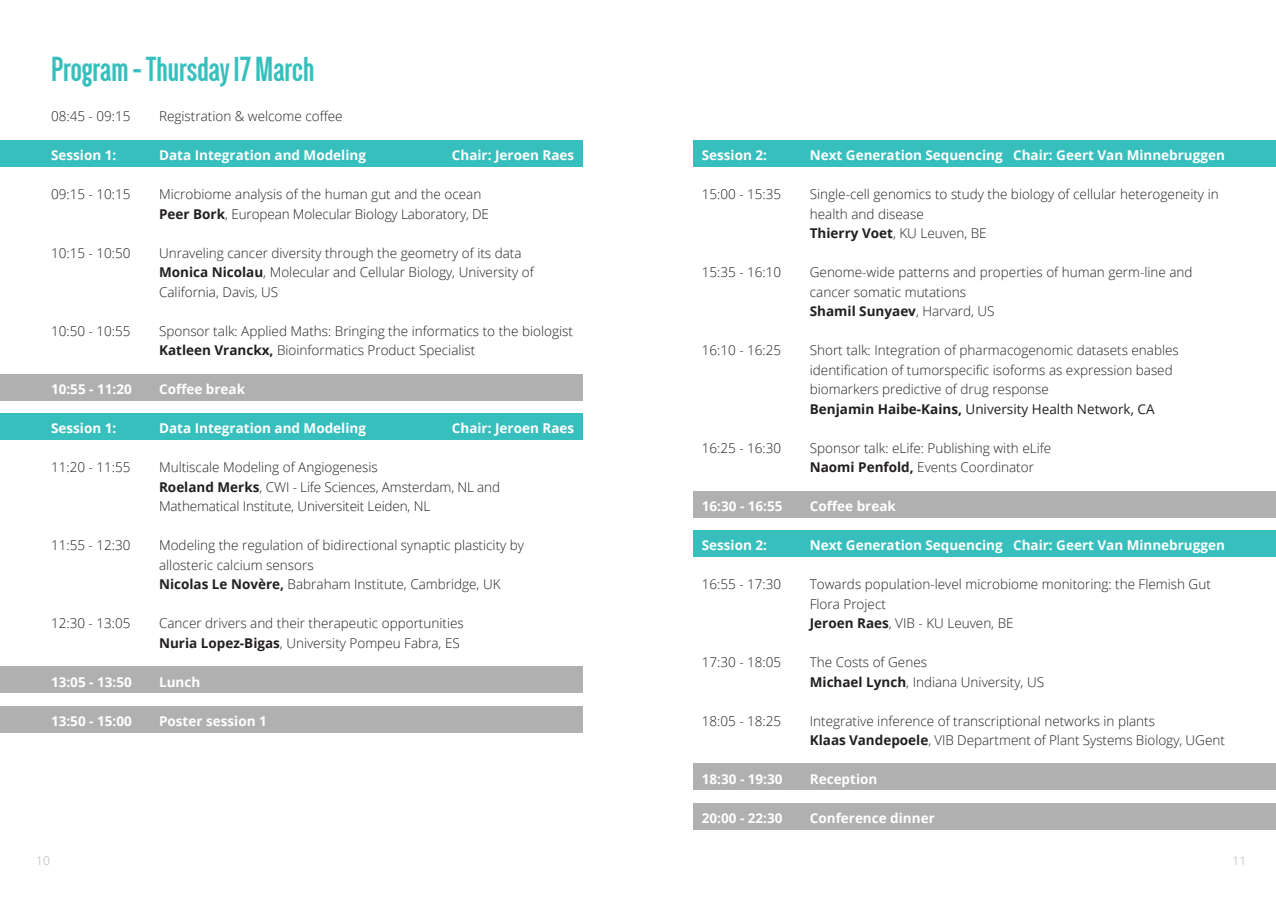
<style>
.page{position:relative;width:1276px;height:910px;background:#fff}
.page>*{position:absolute;margin:0;border:0;box-sizing:border-box;transform-origin:0 0}
.Abstract_Title{font:700 36px "Dense";color:#36bfbd}
.Lopende_tekst{font:300 13.5px/19.5px "Open Sans";color:#231f20}
.session_title{font:700 13.5px "Open Sans";color:#fff}
.session_title-2{font:300 13.5px "Open Sans";color:#231f20}
.session_title-3{font:13.5px "Open Sans";color:#231f20}
.session_title-4{font:700 13.5px "Open Sans";color:#231f20}
.t1{font:300 12px "Open Sans";color:#b0b0b0}
.s1{font-weight:700}
.s2{font-weight:300}
</style>
<div class="page">
<div style="left:0;top:375px;width:583px;height:26px;background:#b0b0b0"></div>
<div style="left:0;top:666px;width:583px;height:27px;background:#b0b0b0"></div>
<div style="left:0;top:706px;width:583px;height:27px;background:#b0b0b0"></div>
<div style="left:0;top:141px;width:583px;height:26px;background:#36bfbd"></div>
<div style="left:0;top:414px;width:583px;height:26px;background:#36bfbd"></div>
<div style="left:693px;top:763px;width:583px;height:27px;background:#b0b0b0"></div>
<div style="left:693px;top:491px;width:583px;height:27px;background:#b0b0b0"></div>
<div style="left:693px;top:803px;width:583px;height:27px;background:#b0b0b0"></div>
<div style="left:693px;top:141px;width:583px;height:26px;background:#36bfbd"></div>
<div style="left:693px;top:530px;width:583px;height:27px;background:#36bfbd"></div>
<p class="Abstract_Title" style="left:51px;top:51px;width:265px">Program - Thursday 17 March</p>
<p class="Lopende_tekst" style="left:51px;top:106px;width:81px">08:45 - 09:15</p>
<p class="Lopende_tekst" style="left:159px;top:106px;width:185px">Registration &amp; welcome coffee</p>
<p class="session_title" style="left:51px;top:146px;width:67px">Session 1:</p>
<p class="session_title" style="left:159px;top:146px;width:208px">Data Integration and Modeling</p>
<p class="session_title" style="left:452px;top:146px;width:124px">Chair: Jeroen Raes</p>
<p class="Lopende_tekst" style="left:51px;top:184px;width:81px">09:15 - 10:15</p>
<p class="Lopende_tekst" style="left:159px;top:184px;width:324px">Microbiome analysis of the human gut and the ocean</p>
<p class="Lopende_tekst" style="left:159px;top:203px;width:331px"><span class="s1">Peer Bork</span>, European Molecular Biology Laboratory, DE</p>
<p class="Lopende_tekst" style="left:51px;top:242px;width:81px">10:15 - 10:50</p>
<p class="Lopende_tekst" style="left:159px;top:242px;width:364px">Unraveling cancer diversity through the geometry of its data</p>
<p class="Lopende_tekst" style="left:159px;top:262px;width:376px"><span class="s1">Monica Nicolau</span>, Molecular and Cellular Biology, University of<br>California, Davis, US</p>
<p class="Lopende_tekst" style="left:51px;top:320px;width:81px">10:50 - 10:55</p>
<p class="Lopende_tekst" style="left:159px;top:320px;width:415px">Sponsor talk: Applied Maths: Bringing the informatics to the biologist<br><span class="s1">Katleen Vranckx,</span> Bioinformatics Product Specialist</p>
<p class="session_title" style="left:51px;top:380px;width:82px">10:55 - 11:20</p>
<p class="session_title" style="left:159px;top:380px;width:88px">Coffee break</p>
<p class="session_title" style="left:51px;top:419px;width:67px">Session 1:</p>
<p class="session_title" style="left:159px;top:419px;width:208px">Data Integration and Modeling</p>
<p class="session_title" style="left:452px;top:419px;width:124px">Chair: Jeroen Raes</p>
<p class="Lopende_tekst" style="left:51px;top:457px;width:81px">11:20 - 11:55</p>
<p class="Lopende_tekst" style="left:159px;top:457px;width:220px">Multiscale Modeling of Angiogenesis</p>
<p class="Lopende_tekst" style="left:159px;top:476px;width:342px"><span class="s1">Roeland Merks</span>, CWI - Life Sciences, Amsterdam, NL and<br>Mathematical Institute, Universiteit Leiden, NL</p>
<p class="Lopende_tekst" style="left:51px;top:535px;width:81px">11:55 - 12:30</p>
<p class="Lopende_tekst" style="left:159px;top:535px;width:366px">Modeling the regulation of bidirectional synaptic plasticity by allosteric calcium sensors</p>
<p class="Lopende_tekst" style="left:159px;top:574px;width:343px"><span class="s1">Nicolas Le Novère,</span> Babraham Institute, Cambridge, UK</p>
<p class="Lopende_tekst" style="left:51px;top:613px;width:81px">12:30 - 13:05</p>
<p class="Lopende_tekst" style="left:159px;top:613px;width:306px">Cancer drivers and their therapeutic opportunities</p>
<p class="Lopende_tekst" style="left:159px;top:632px;width:302px"><span class="s1">Nuria Lopez-Bigas</span>, University Pompeu Fabra, ES</p>
<p class="session_title" style="left:51px;top:672px;width:82px">13:05 - 13:50</p>
<p class="session_title" style="left:159px;top:672px;width:43px">Lunch</p>
<p class="session_title" style="left:51px;top:711px;width:82px">13:50 - 15:00</p>
<p class="session_title" style="left:159px;top:711px;width:109px">Poster session 1</p>
<p class="session_title" style="left:702px;top:146px;width:67px">Session 2:</p>
<p class="session_title" style="left:810px;top:146px;width:416px">Next Generation Sequencing Chair: Geert Van Minnebruggen</p>
<p class="Lopende_tekst" style="left:702px;top:184px;width:81px">15:00 - 15:35</p>
<p class="Lopende_tekst" style="left:810px;top:184px;width:410px">Single-cell genomics to study the biology of cellular heterogeneity in health and disease</p>
<p class="Lopende_tekst" style="left:810px;top:223px;width:178px"><span class="s1">Thierry Voet</span>, KU Leuven, BE</p>
<p class="Lopende_tekst" style="left:702px;top:262px;width:81px">15:35 - 16:10</p>
<p class="Lopende_tekst" style="left:810px;top:262px;width:384px">Genome-wide patterns and properties of human germ-line and cancer somatic mutations</p>
<p class="session_title-4" style="left:810px;top:302px;width:186px">Shamil Sunyaev<span class="s2">, Harvard, US</span></p>
<p class="Lopende_tekst" style="left:702px;top:340px;width:81px">16:10 - 16:25</p>
<p class="Lopende_tekst" style="left:810px;top:340px;width:370px">Short talk: Integration of pharmacogenomic datasets enables identification of tumorspecific isoforms as expression based biomarkers predictive of drug response</p>
<p class="session_title-3" style="left:810px;top:399px;width:346px"><span class="s1">Benjamin Haibe-Kains,</span> University Health Network, CA</p>
<p class="session_title-2" style="left:702px;top:438px;width:81px">16:25 - 16:30</p>
<p class="session_title-2" style="left:810px;top:438px;width:243px">Sponsor talk: eLife: Publishing with eLife</p>
<p class="session_title-2" style="left:810px;top:458px;width:226px"><span class="s1">Naomi Penfold,</span> Events Coordinator</p>
<p class="session_title" style="left:702px;top:497px;width:82px">16:30 - 16:55</p>
<p class="session_title" style="left:810px;top:497px;width:88px">Coffee break</p>
<p class="session_title" style="left:702px;top:536px;width:67px">Session 2:</p>
<p class="session_title" style="left:810px;top:536px;width:416px">Next Generation Sequencing Chair: Geert Van Minnebruggen</p>
<p class="Lopende_tekst" style="left:702px;top:574px;width:81px">16:55 - 17:30</p>
<p class="Lopende_tekst" style="left:810px;top:574px;width:402px">Towards population-level microbiome monitoring: the Flemish Gut<br>Flora Project</p>
<p class="Lopende_tekst" style="left:810px;top:613px;width:205px"><span class="s1">Jeroen Raes</span>, VIB - KU Leuven, BE</p>
<p class="Lopende_tekst" style="left:702px;top:652px;width:81px">17:30 - 18:05</p>
<p class="Lopende_tekst" style="left:810px;top:652px;width:119px">The Costs of Genes</p>
<p class="Lopende_tekst" style="left:810px;top:671px;width:236px"><span class="s1">Michael Lynch</span>, Indiana University, US</p>
<p class="Lopende_tekst" style="left:702px;top:710px;width:81px">18:05 - 18:25</p>
<p class="Lopende_tekst" style="left:810px;top:710px;width:416px">Integrative inference of transcriptional networks in plants<br><span class="s1">Klaas Vandepoele</span>, VIB Department of Plant Systems Biology, UGent</p>
<p class="session_title" style="left:702px;top:770px;width:82px">18:30 - 19:30</p>
<p class="session_title" style="left:810px;top:770px;width:69px">Reception</p>
<p class="session_title" style="left:702px;top:809px;width:82px">20:00 - 22:30</p>
<p class="session_title" style="left:810px;top:809px;width:126px">Conference dinner</p>
<p class="t1" style="left:36px;top:853px;width:15px">10</p>
<p class="t1" style="left:1232px;top:853px;width:15px">11</p>
</div>
